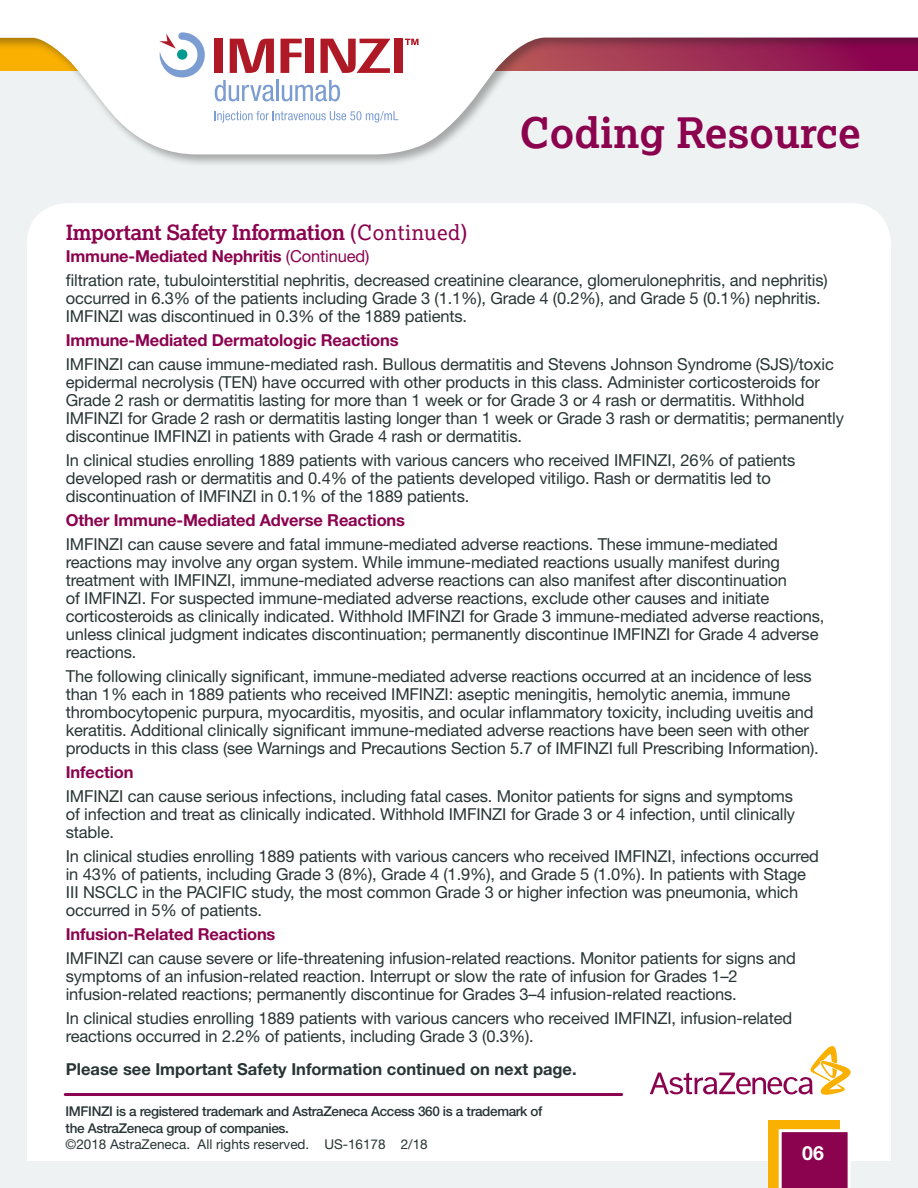
<style>
.page{position:relative;width:918px;height:1188px;background:#eef2f2}
.page>*{position:absolute;margin:0;border:0;box-sizing:border-box;transform-origin:0 0}
.t1{font:700 42px "Lexia";color:#8b034f}
.t2{font:700 21px "Lexia";letter-spacing:-.02em;color:#8b034f}
.t3{font:700 19.5px "Helvetica Neue LT Std";color:#fff}
.t4{font:16.5px/18px "Helvetica Neue LT Std";letter-spacing:-.01em;color:#283534}
.t5{font:700 16.5px "Helvetica Neue LT Std";letter-spacing:-.01em;color:#8b034f}
.t6{font:700 16.5px "Helvetica Neue LT Std";color:#283534}
.t7{font:500 13.5px/16.2px "Helvetica Neue LT Std";letter-spacing:-.025em;color:#283534}
.t8{font:13.5px "Helvetica Neue LT Std";color:#283534}
.s1{font-weight:400}
</style>
<div class="page">
<div style="left:27px;top:203px;width:864px;height:958px;background:#fff"></div>
<svg style="left:650px;top:1046px;width:201px;height:49px;background:#f0dad6"></svg>
<div style="left:768px;top:1120px;width:72px;height:68px;background:#f9b000"></div>
<svg style="left:779px;top:1129px;width:72px;height:59px;background:#9a2465"></svg>
<div style="left:0;top:0;width:918px;height:167px;background:#1d1d1b;opacity:.35"></div>
<svg style="left:0;top:0;width:918px;height:156px"></svg>
<div style="left:215px;top:39px;width:8px;height:34px;background:#ae1925"></div>
<svg style="left:230px;top:39px;width:44px;height:34px"></svg>
<svg style="left:281px;top:39px;width:21px;height:34px"></svg>
<div style="left:305px;top:39px;width:9px;height:34px;background:#ae1925"></div>
<svg style="left:321px;top:39px;width:70px;height:34px;background:#d4858b"></svg>
<div style="left:394px;top:39px;width:8px;height:34px;background:#ae1925"></div>
<svg style="left:405px;top:39px;width:13px;height:6px"></svg>
<svg style="left:215px;top:111px;width:183px;height:12px"></svg>
<svg style="left:215px;top:80px;width:59px;height:21px"></svg>
<hr style="left:276px;top:80px;width:3px;height:21px;background:#7c9dd2">
<svg style="left:282px;top:80px;width:58px;height:21px"></svg>
<svg style="left:159px;top:32px;width:46px;height:46px;background:#ccd8e7"></svg>
<hr style="left:65px;top:1093px;width:557px;height:3px;background:#8b034f">
<p class="t1" style="left:520px;top:106px;width:343px">Coding Resource</p>
<p class="t2" style="left:66px;top:219px;width:403px">Important Safety Information <span class="s1">(Continued)</span></p>
<p class="t5" style="left:66px;top:246px;width:305px">Immune-Mediated Nephritis <span class="s1">(Continued)</span></p>
<p class="t4" style="left:66px;top:271px;width:763px">filtration rate, tubulointerstitial nephritis, decreased creatinine clearance, glomerulonephritis, and nephritis) occurred in 6.3% of the patients including Grade 3 (1.1%), Grade 4 (0.2%), and Grade 5 (0.1%) nephritis.<br>IMFINZI was discontinued in 0.3% of the 1889 patients.</p>
<p class="t5" style="left:66px;top:330px;width:334px">Immune-Mediated Dermatologic Reactions</p>
<p class="t4" style="left:66px;top:355px;width:780px">IMFINZI can cause immune-mediated rash. Bullous dermatitis and Stevens Johnson Syndrome (SJS)/toxic epidermal necrolysis (TEN) have occurred with other products in this class. Administer corticosteroids for Grade 2 rash or dermatitis lasting for more than 1 week or for Grade 3 or 4 rash or dermatitis. Withhold IMFINZI for Grade 2 rash or dermatitis lasting longer than 1 week or Grade 3 rash or dermatitis; permanently discontinue IMFINZI in patients with Grade 4 rash or dermatitis.</p>
<p class="t4" style="left:66px;top:451px;width:731px">In clinical studies enrolling 1889 patients with various cancers who received IMFINZI, 26% of patients developed rash or dermatitis and 0.4% of the patients developed vitiligo. Rash or dermatitis led to discontinuation of IMFINZI in 0.1% of the 1889 patients.</p>
<p class="t5" style="left:66px;top:510px;width:341px">Other Immune-Mediated Adverse Reactions</p>
<p class="t4" style="left:66px;top:535px;width:760px">IMFINZI can cause severe and fatal immune-mediated adverse reactions. These immune-mediated reactions may involve any organ system. While immune-mediated reactions usually manifest during treatment with IMFINZI, immune-mediated adverse reactions can also manifest after discontinuation<br>of IMFINZI. For suspected immune-mediated adverse reactions, exclude other causes and initiate corticosteroids as clinically indicated. Withhold IMFINZI for Grade 3 immune-mediated adverse reactions, unless clinical judgment indicates discontinuation; permanently discontinue IMFINZI for Grade 4 adverse reactions.</p>
<p class="t4" style="left:66px;top:667px;width:755px">The following clinically significant, immune-mediated adverse reactions occurred at an incidence of less than 1% each in 1889 patients who received IMFINZI: aseptic meningitis, hemolytic anemia, immune thrombocytopenic purpura, myocarditis, myositis, and ocular inflammatory toxicity, including uveitis and keratitis. Additional clinically significant immune-mediated adverse reactions have been seen with other products in this class (see Warnings and Precautions Section 5.7 of IMFINZI full Prescribing Information).</p>
<p class="t5" style="left:66px;top:762px;width:69px">Infection</p>
<p class="t4" style="left:66px;top:787px;width:731px">IMFINZI can cause serious infections, including fatal cases. Monitor patients for signs and symptoms of infection and treat as clinically indicated. Withhold IMFINZI for Grade 3 or 4 infection, until clinically stable.</p>
<p class="t4" style="left:66px;top:847px;width:755px">In clinical studies enrolling 1889 patients with various cancers who received IMFINZI, infections occurred in 43% of patients, including Grade 3 (8%), Grade 4 (1.9%), and Grade 5 (1.0%). In patients with Stage III NSCLC in the PACIFIC study, the most common Grade 3 or higher infection was pneumonia, which occurred in 5% of patients.</p>
<p class="t5" style="left:66px;top:924px;width:211px">Infusion-Related Reactions</p>
<p class="t4" style="left:66px;top:949px;width:732px">IMFINZI can cause severe or life-threatening infusion-related reactions. Monitor patients for signs and symptoms of an infusion-related reaction. Interrupt or slow the rate of infusion for Grades 1–2 infusion-related reactions; permanently discontinue for Grades 3–4 infusion-related reactions.</p>
<p class="t4" style="left:66px;top:1009px;width:728px">In clinical studies enrolling 1889 patients with various cancers who received IMFINZI, infusion-related reactions occurred in 2.2% of patients, including Grade 3 (0.3%).</p>
<p class="t6" style="left:66px;top:1059px;width:512px">Please see Important Safety Information continued on next page.</p>
<p class="t7" style="left:66px;top:1103px;width:479px">IMFINZI is a registered trademark and AstraZeneca Access 360 is a trademark of the AstraZeneca group of companies.</p>
<p class="t8" style="left:66px;top:1136px;width:364px">©2018 AstraZeneca. All rights reserved. US-16178 2/18</p>
<p class="t3" style="left:802px;top:1141px;width:23px">06</p>
</div>
